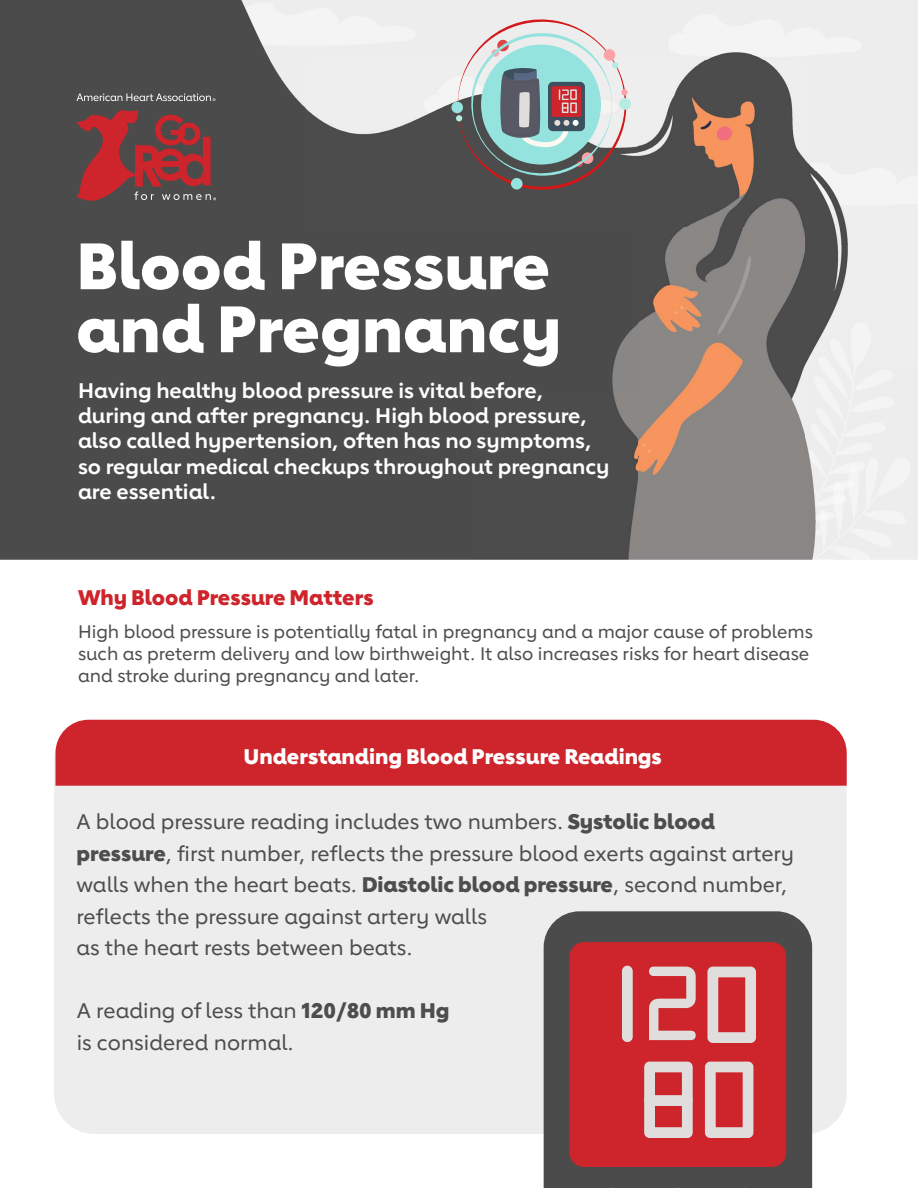
<style>
.page{position:relative;width:918px;height:1188px;background:#fff}
.page>*{position:absolute;margin:0;border:0;box-sizing:border-box;transform-origin:0 0}
.t1{font:94.5px "OCRA Std";color:#e0dedc}
.t2{font:800 64.5px/63px "Lub Dub";color:#fff}
.t3{font:500 21px/31.5px "Lub Dub";color:#4d4d4f}
.t4{font:700 21px/25.2px "Lub Dub";color:#fff}
.t5{font:800 21px "Lub Dub";color:#fff}
.t6{font:800 21px "Lub Dub";color:#ce242b}
.t7{font:500 18px/21.6px "Lub Dub";color:#4d4d4f}
.s1{font-weight:800}
</style>
<div class="page">
<img style="left:0;top:0;width:918px;height:559px">
<div style="left:451px;top:102px;width:12px;height:11px;background:#94e3de;border-radius:50%"></div>
<div style="left:619px;top:98px;width:12px;height:12px;background:#b5ebe3;border-radius:50%"></div>
<svg style="left:456px;top:10px;width:171px;height:186px;background:#9fa9a9"></svg>
<div style="left:54px;top:720px;width:793px;height:414px;background:#ededee;border-radius:40px"></div>
<div style="left:56px;top:720px;width:791px;height:66px;background:#ce242b"></div>
<div style="left:544px;top:911px;width:268px;height:277px;background:#4b4b4c"></div>
<svg style="left:590px;top:1187px;width:43px;height:1px"></svg>
<svg style="left:656px;top:1187px;width:43px;height:1px"></svg>
<svg style="left:723px;top:1187px;width:43px;height:1px"></svg>
<div style="left:570px;top:942px;width:216px;height:225px;background:#ce242b;border-radius:14px"></div>
<div style="left:622px;top:966px;width:11px;height:76px;background:#e0dedc;border-radius:5px"></div>
<svg style="left:644px;top:1062px;width:49px;height:76px"></svg>
<div style="left:644px;top:1095px;width:49px;height:11px;background:#e0dedc;border-radius:5px"></div>
<svg style="left:705px;top:1062px;width:48px;height:76px"></svg>
<svg style="left:707px;top:967px;width:49px;height:76px"></svg>
<svg style="left:77px;top:110px;width:139px;height:91px;background:#873b3e"></svg>
<svg style="left:77px;top:93px;width:138px;height:8px"></svg>
<p class="t2" style="left:76px;top:234px;width:487px">Blood Pressure and Pregnancy</p>
<p class="t4" style="left:78px;top:378px;width:533px">Having healthy blood pressure is vital before, during and after pregnancy. High blood pressure, also called hypertension, often has no symptoms, so regular medical checkups throughout pregnancy are essential.</p>
<p class="t6" style="left:78px;top:584px;width:297px">Why Blood Pressure Matters</p>
<p class="t7" style="left:78px;top:621px;width:736px">High blood pressure is potentially fatal in pregnancy and a major cause of problems such as preterm delivery and low birthweight. It also increases risks for heart disease and stroke during pregnancy and later.</p>
<p class="t5" style="left:244px;top:744px;width:420px">Understanding Blood Pressure Readings</p>
<p class="t3" style="left:77px;top:806px;width:719px">A blood pressure reading includes two numbers. <span class="s1">Systolic blood pressure</span>, first number, reflects the pressure blood exerts against artery walls when the heart beats. <span class="s1">Diastolic blood pressure</span>, second number,</p>
<p class="t3" style="left:77px;top:900px;width:412px">reflects the pressure against artery walls as the heart rests between beats.</p>
<p class="t3" style="left:77px;top:995px;width:374px">A reading of less than <span class="s1">120/80 mm Hg </span>is considered normal.</p>
<h1 class="t1" style="left:638px;top:962px;width:70px">2</h1>
</div>
